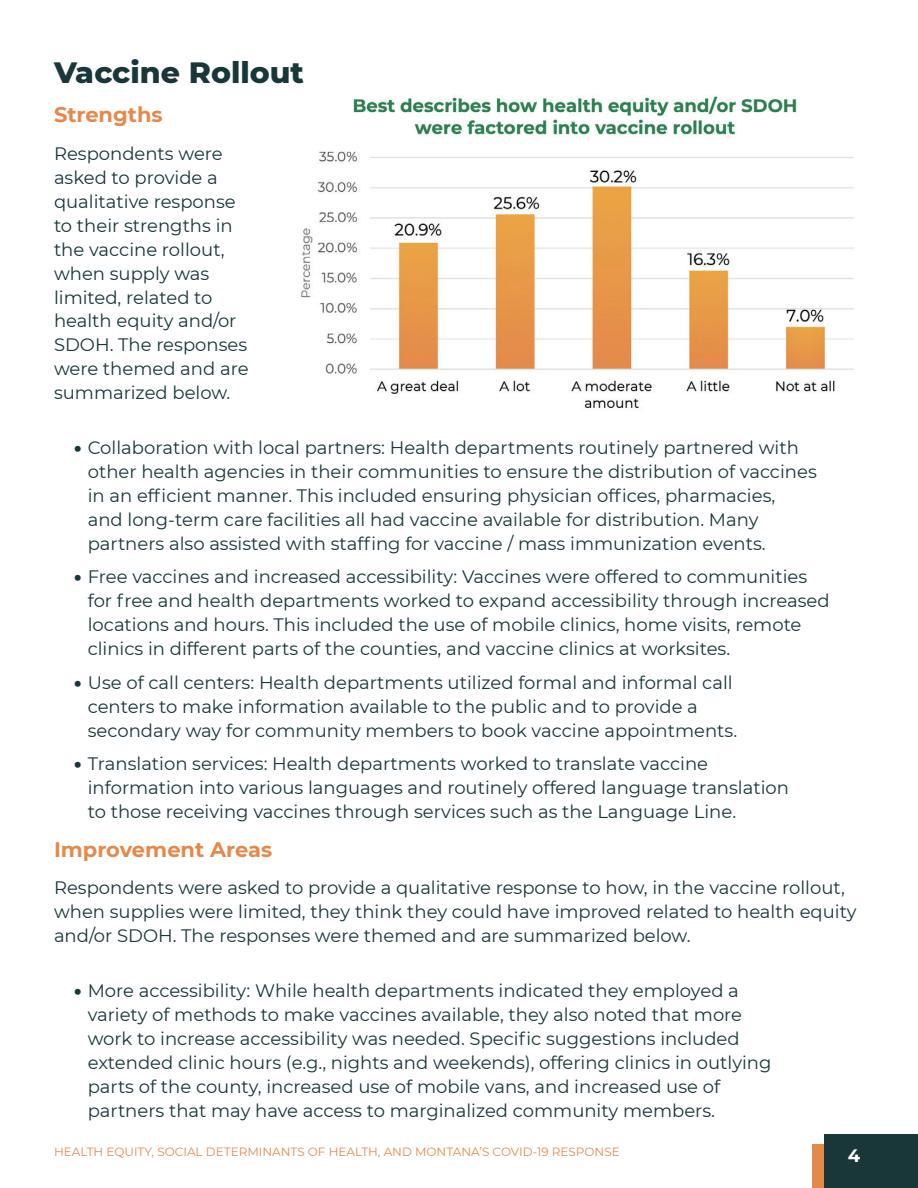
<style>
.page{position:relative;width:918px;height:1188px;background:#fff}
.page>*{position:absolute;margin:0;border:0;box-sizing:border-box;transform-origin:0 0}
.t1{font:800 30px "Montserrat";color:#193639}
.t2{font:700 21px "Montserrat";color:#e4894c}
.t3{font:18px/24px "Montserrat";color:#193639}
.t4{font:700 18px "Montserrat";color:#fff}
.t5{font:12px "Montserrat";color:#e4894c}
.s1{font-weight:900}
</style>
<div class="page">
<div style="left:812px;top:1145px;width:106px;height:43px;background:#e4894c"></div>
<div style="left:824px;top:1134px;width:94px;height:54px;background:#193639"></div>
<img style="left:301px;top:96px;width:553px;height:313px">
<h1 class="t1" style="left:54px;top:50px;width:252px">Vaccine Rollout</h1>
<p class="t2" style="left:54px;top:99px;width:110px">Strengths</p>
<p class="t3" style="left:54px;top:141px;width:196px">Respondents were asked to provide a qualitative response to their strengths in the vaccine rollout, when supply was limited, related to health equity and/or<br>SDOH. The responses were themed and are summarized below.</p>
<p class="t3" style="left:88px;top:435px;width:731px;text-indent:-14px"><span class="s1">•</span> Collaboration with local partners: Health departments routinely partnered with other health agencies in their communities to ensure the distribution of vaccines in an efficient manner. This included ensuring physician offices, pharmacies,<br>and long-term care facilities all had vaccine available for distribution. Many partners also assisted with staffing for vaccine / mass immunization events.</p>
<p class="t3" style="left:88px;top:564px;width:743px;text-indent:-14px"><span class="s1">•</span> Free vaccines and increased accessibility: Vaccines were offered to communities for free and health departments worked to expand accessibility through increased locations and hours. This included the use of mobile clinics, home visits, remote clinics in different parts of the counties, and vaccine clinics at worksites.</p>
<p class="t3" style="left:88px;top:670px;width:651px;text-indent:-14px"><span class="s1">•</span> Use of call centers: Health departments utilized formal and informal call centers to make information available to the public and to provide a secondary way for community members to book vaccine appointments.</p>
<p class="t3" style="left:88px;top:751px;width:703px;text-indent:-14px"><span class="s1">•</span> Translation services: Health departments worked to translate vaccine information into various languages and routinely offered language translation to those receiving vaccines through services such as the Language Line.</p>
<p class="t2" style="left:54px;top:834px;width:220px">Improvement Areas</p>
<p class="t3" style="left:54px;top:875px;width:804px">Respondents were asked to provide a qualitative response to how, in the vaccine rollout, when supplies were limited, they think they could have improved related to health equity and/or SDOH. The responses were themed and are summarized below.</p>
<p class="t3" style="left:88px;top:978px;width:685px;text-indent:-14px"><span class="s1">•</span> More accessibility: While health departments indicated they employed a variety of methods to make vaccines available, they also noted that more work to increase accessibility was needed. Specific suggestions included extended clinic hours (e.g., nights and weekends), offering clinics in outlying parts of the county, increased use of mobile vans, and increased use of partners that may have access to marginalized community members.</p>
<p class="t5" style="left:54px;top:1144px;width:567px">HEALTH EQUITY, SOCIAL DETERMINANTS OF HEALTH, AND MONTANA’S COVID-19 RESPONSE</p>
<p class="t4" style="left:848px;top:1143px;width:14px">4</p>
</div>
